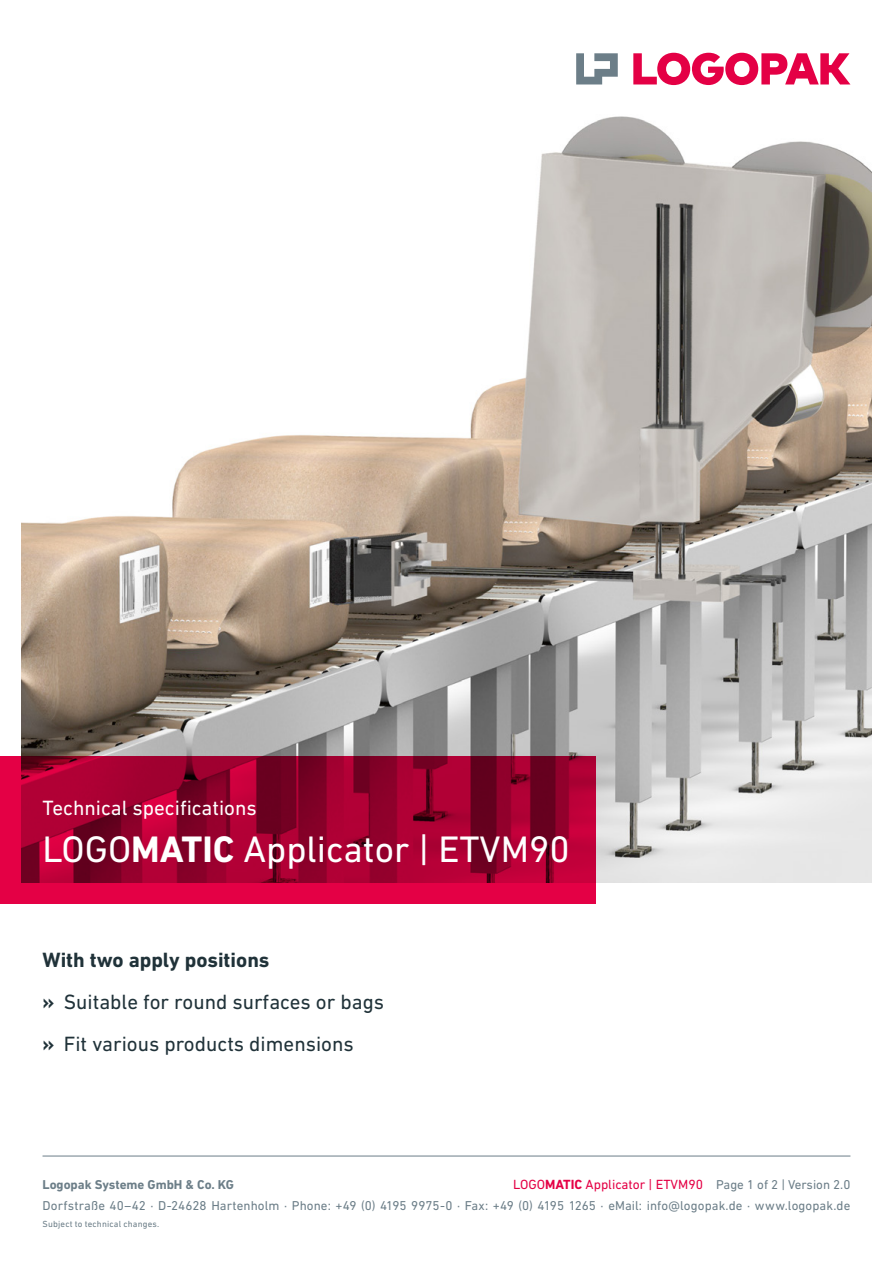
<style>
.page{position:relative;width:893px;height:1263px;background:#fff}
.page>*{position:absolute;margin:0;border:0;box-sizing:border-box;transform-origin:0 0}
.t1{font:37.5px "DIN Next LT Pro";color:#fff}
.t2{font:21px/42px "DIN Next LT Pro";color:#203239}
.t3{font:21px "DIN Next LT Pro";color:#fff}
.t4{font:13.5px "DIN Next LT Pro";color:#e40045}
.t5{font:13.05px "DIN Next LT Pro";letter-spacing:.01em;color:#6c7e88}
.t6{font:700 13.05px "DIN Next LT Pro";color:#6c7e88}
.t7{font:9px "DIN Next LT Pro";letter-spacing:.02em;color:#6c7e88}
.s1{font-weight:700}
.s2{font-size:13.05px;color:#6c7e88}
</style>
<div class="page">
<hr style="left:43px;top:1156px;width:807px;height:1px;background:#6c7e88">
<img style="left:21px;top:52px;width:851px;height:831px">
<svg style="left:0;top:757px;width:595px;height:147px"></svg>
<svg style="left:633px;top:53px;width:217px;height:32px"></svg>
<svg style="left:576px;top:53px;width:42px;height:31px"></svg>
<h2 class="t3" style="left:43px;top:795px;width:216px">Technical specifications</h2>
<h1 class="t1" style="left:43px;top:827px;width:529px">LOGO<span class="s1">MATIC</span> Applicator | ETVM90</h1>
<h2 class="t2" style="left:43px;top:938px;width:343px"><span class="s1">With two apply positions<br>»</span> Suitable for round surfaces or bags <span class="s1">»</span> Fit various products dimensions</h2>
<p class="t6" style="left:43px;top:1177px;width:193px">Logopak Systeme GmbH &amp; Co. KG</p>
<p class="t4" style="left:513px;top:1177px;width:339px">LOGO<span class="s1">MATIC</span> Applicator | ETVM90 <span class="s2">Page 1 of 2 | Version 2.0</span></p>
<p class="t5" style="left:43px;top:1198px;width:809px">Dorfstraße 40–42 · D-24628 Hartenholm · Phone: +49 (0) 4195 9975-0 · Fax: +49 (0) 4195 1265 · eMail: info@logopak.de · www.logopak.de</p>
<p class="t7" style="left:43px;top:1219px;width:118px">Subject to technical changes.</p>
</div>
